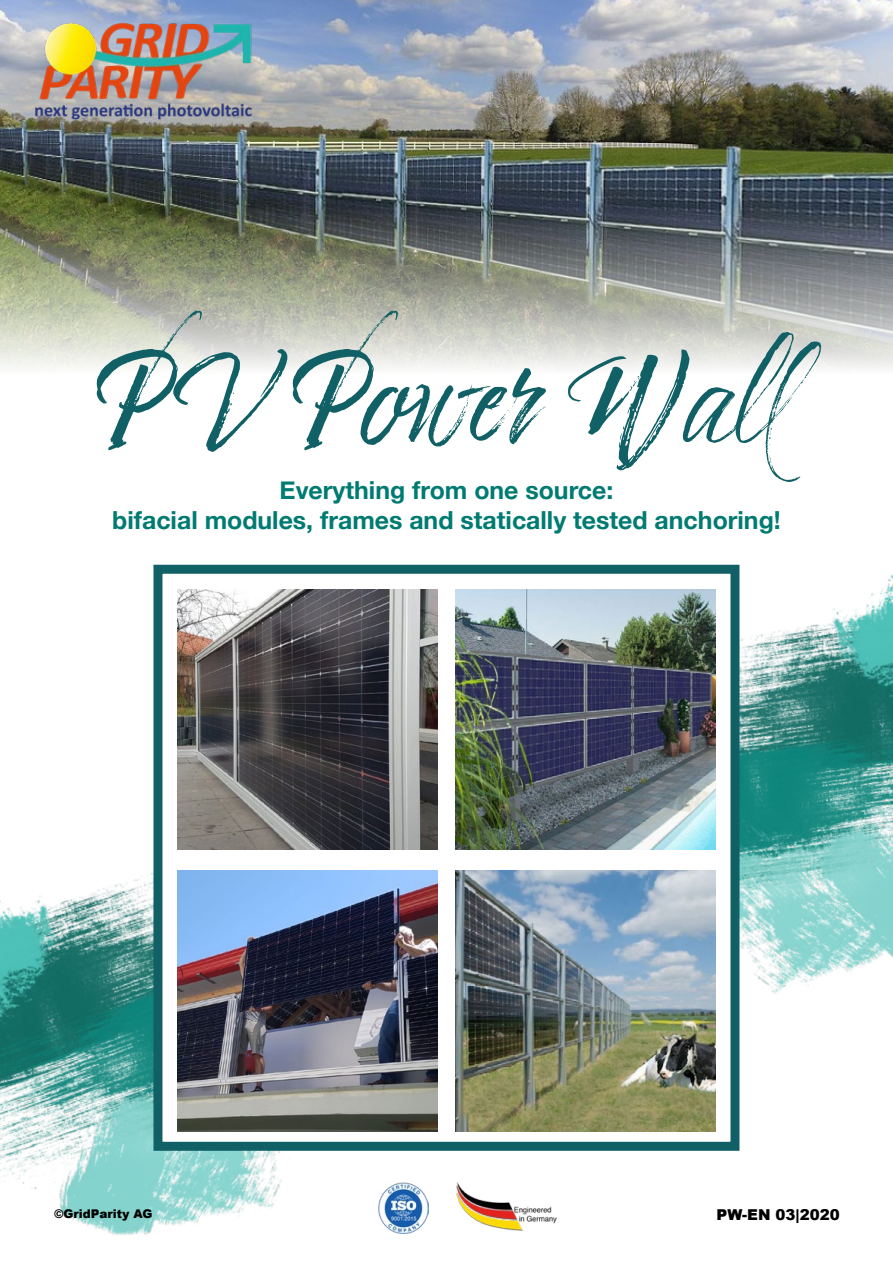
<style>
.page{position:relative;width:893px;height:1263px;background:#fff}
.page>*{position:absolute;margin:0;border:0;box-sizing:border-box;transform-origin:0 0}
.t1{font:111.6px "Timberline";color:#106065}
.t2{font:700 24.9px/29.8px "Helvetica Neue";color:#007b72;text-align:center}
.t3{font:900 15px "Arial";color:#000}
.t4{font:900 12px "Arial";color:#000}
</style>
<div class="page">
<img style="left:0;top:0;width:893px;height:368px">
<img style="left:0;top:873px;width:411px;height:363px">
<img style="left:540px;top:564px;width:353px;height:490px">
<img style="left:378px;top:1183px;width:51px;height:50px">
<img style="left:21px;top:21px;width:243px;height:99px">
<img style="left:456px;top:1182px;width:101px;height:49px">
<div style="left:153px;top:565px;width:586px;height:586px;background:#fff;border:9px solid #106065"></div>
<img style="left:177px;top:871px;width:260px;height:261px">
<img style="left:177px;top:589px;width:260px;height:260px">
<img style="left:455px;top:589px;width:260px;height:260px">
<img style="left:455px;top:871px;width:260px;height:260px">
<h1 class="t1" style="left:92px;top:337px;width:733px">PV Power Wall</h1>
<p class="t2" style="left:112px;top:476px;width:670px">Everything from one source:<br>bifacial modules, frames and statically tested anchoring!</p>
<p class="t4" style="left:54px;top:1204px;width:100px">©GridParity AG</p>
<p class="t3" style="left:717px;top:1203px;width:125px">PW-EN 03|2020</p>
</div>
